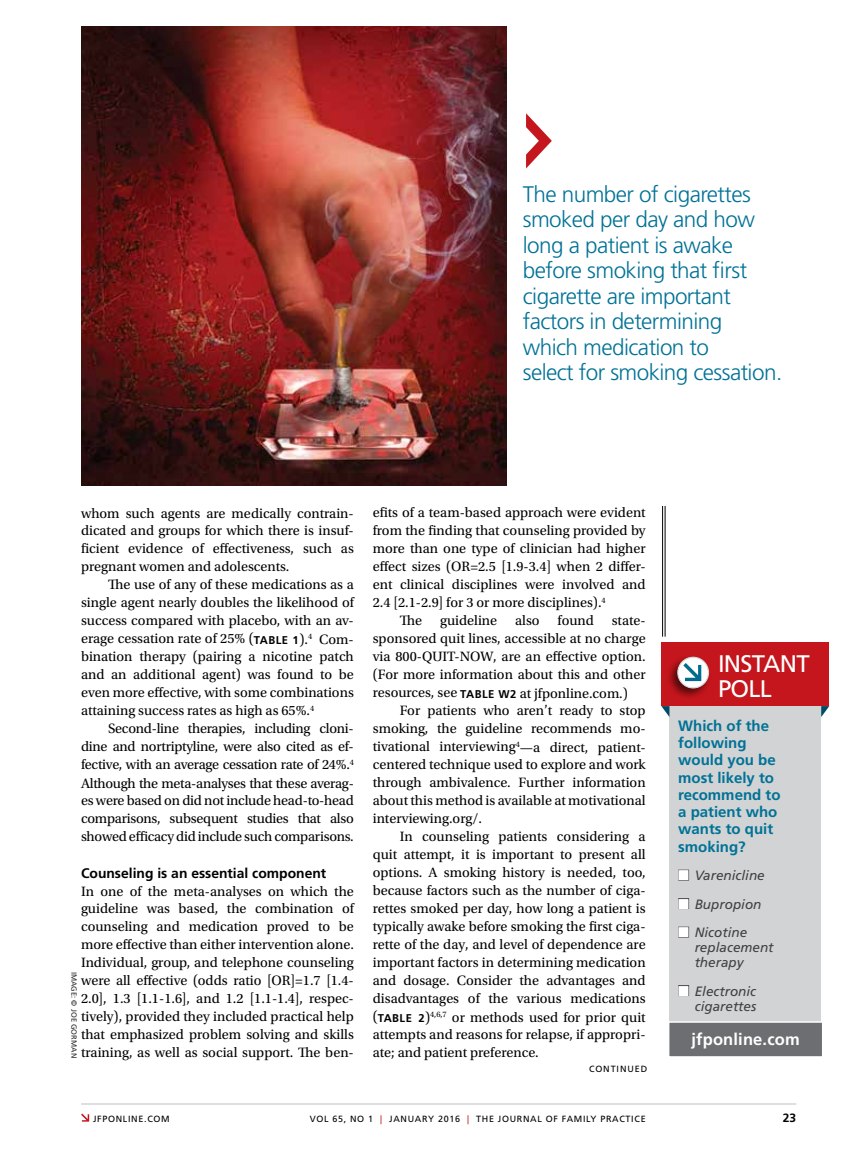
<style>
.page{position:relative;width:851px;height:1161px;background:#fff}
.page>*{position:absolute;margin:0;border:0;box-sizing:border-box;transform-origin:0 0}
.t1{font:24px/25.2px "Frutiger LT Std";letter-spacing:-.03em;color:#fff}
.t2{font:300 22.5px/25.5px "Frutiger LT Std";letter-spacing:-.025em;color:#007296}
.t3{font:700 16.5px "Frutiger LT Std";letter-spacing:.01em;color:#fff}
.t4{font:700 15px/17.2px "Frutiger LT Std";color:#007296}
.t5{font:14.25px/18px "Utopia Std";color:#000;text-align:justify}
.t6{font:700 13.8px "Frutiger LT Std";color:#000}
.t7{font:italic 13.5px/15px "Frutiger LT Std";color:#414042}
.t8{font:700 12px "Frutiger LT Std";color:#000}
.t9{font:9px "Frutiger LT Std";letter-spacing:.075em;color:#000}
.t10{font:9px "Frutiger LT Std";letter-spacing:.1em;color:#000}
.t11{font:7.5px "Frutiger LT Std";letter-spacing:.01em;color:#292829}
.s1{font-family:"Frutiger LT Std";font-weight:700;font-size:11.25px}
.s2{color:#fff}
.s3{color:#c4161c}
</style>
<div class="page">
<svg style="left:81px;top:1114px;width:8px;height:8px"></svg>
<hr style="left:81px;top:1104px;width:715px;height:1px;background:#bcbec0">
<svg style="left:526px;top:113px;width:26px;height:55px"></svg>
<hr style="left:664px;top:506px;width:1px;height:131px;background:#000">
<hr style="left:662px;top:506px;width:1px;height:131px;background:#000">
<svg style="left:821px;top:706px;width:8px;height:11px"></svg>
<div style="left:669px;top:654px;width:152px;height:387px;background:#d1d3d4"></div>
<div style="left:661px;top:642px;width:168px;height:64px;background:#c4161c"></div>
<div style="left:678px;top:870px;width:11px;height:10px;border:1px solid #414042"></div>
<div style="left:678px;top:898px;width:11px;height:11px;border:1px solid #414042"></div>
<div style="left:678px;top:927px;width:11px;height:10px;border:1px solid #414042"></div>
<div style="left:678px;top:985px;width:11px;height:11px;border:1px solid #414042"></div>
<svg style="left:661px;top:706px;width:8px;height:11px"></svg>
<div style="left:666px;top:654px;width:45px;height:46px;background:#000;opacity:.59"></div>
<svg style="left:677px;top:657px;width:31px;height:31px"></svg>
<div style="left:677px;top:657px;width:32px;height:32px;border:1px solid #d5d7d8;border-radius:50%"></div>
<svg style="left:683px;top:663px;width:18px;height:18px"></svg>
<div style="left:668px;top:1021px;width:155px;height:37px;background:#6d6e71;border:2px solid #fff"></div>
<img style="left:81px;top:26px;width:425px;height:459px">
<h2 class="t2" style="left:523px;top:182px;width:261px">The number of cigarettes smoked per day and how long a patient is awake before smoking that first cigarette are important factors in determining which medication to<br>select for smoking cessation.</h2>
<p class="t5" style="left:81px;top:504px;width:274px">whom such agents are medically contrain&shy;dicated and groups for which there is insuf&shy;ficient evidence of effectiveness, such as pregnant women and adolescents.</p>
<p class="t5" style="left:81px;top:576px;width:274px;text-indent:27px">The use of any of these medications as a single agent nearly doubles the likelihood of success compared with placebo, with an av&shy;erage cessation rate of 25% (<span class="s1">TABLE 1</span>).<sup>4</sup> Com&shy;bination therapy (pairing a nicotine patch and an additional agent) was found to be even more effective, with some combinations attaining success rates as high as 65%.<sup>4</sup></p>
<p class="t5" style="left:81px;top:720px;width:274px;text-indent:27px">Second-line therapies, including cloni&shy;dine and nortriptyline, were also cited as ef&shy;fective, with an average cessation rate of 24%.<sup>4<br></sup>Although the meta-analyses that these averag&shy;es were based on did not include head-to-head comparisons, subsequent studies that also showed efficacy did include such comparisons.</p>
<p class="t6" style="left:81px;top:865px;width:247px">Counseling is an essential component</p>
<p class="t5" style="left:81px;top:882px;width:274px">In one of the meta-analyses on which the guideline was based, the combination of counseling and medication proved to be more effective than either intervention alone.<br>Individual, group, and telephone counseling were all effective (odds ratio [OR]=1.7 [1.4- 2.0], 1.3 [1.1-1.6], and 1.2 [1.1-1.4], respec&shy;tively), provided they included practical help that emphasized problem solving and skills training, as well as social support. The ben-</p>
<p class="t11" style="left:79px;top:972px;width:88px;rotate:90deg">IMAGE: © JOE GORMAN</p>
<p class="t5" style="left:373px;top:504px;width:274px">efits of a team-based approach were evident</p>
<p class="t5" style="left:373px;top:522px;width:274px">from the finding that counseling provided by</p>
<p class="t5" style="left:373px;top:540px;width:274px">more than one type of clinician had higher</p>
<p class="t5" style="left:373px;top:558px;width:274px">effect sizes (OR=2.5 [1.9-3.4] when 2 differ-</p>
<p class="t5" style="left:373px;top:576px;width:274px">ent clinical disciplines were involved and</p>
<p class="t5" style="left:373px;top:594px;width:234px">2.4 [2.1-2.9] for 3 or more disciplines).<sup>4</sup></p>
<p class="t5" style="left:400px;top:612px;width:24px">The</p>
<p class="t5" style="left:440px;top:612px;width:59px">guideline</p>
<p class="t5" style="left:515px;top:612px;width:26px">also</p>
<p class="t5" style="left:557px;top:612px;width:38px">found</p>
<p class="t5" style="left:373px;top:612px;width:274px;text-indent:239px">state&shy;sponsored quit lines, accessible at no charge via 800-QUIT-NOW, are an effective option. (For more information about this and other resources, see <span class="s1">TABLE W2</span> at jfponline.com.)</p>
<p class="t5" style="left:373px;top:702px;width:274px;text-indent:27px">For patients who aren’t ready to stop smoking, the guideline recommends mo&shy;tivational interviewing<sup>4</sup>—a direct, patient&shy;centered technique used to explore and work through ambivalence. Further information about this method is available at motivational interviewing.org/.</p>
<p class="t5" style="left:373px;top:828px;width:274px;text-indent:27px">In counseling patients considering a quit attempt, it is important to present all options. A smoking history is needed, too, because factors such as the number of ciga&shy;rettes smoked per day, how long a patient is typically awake before smoking the first ciga&shy;rette of the day, and level of dependence are important factors in determining medication and dosage. Consider the advantages and disadvantages of the various medications (<span class="s1">TABLE 2</span>)<sup>4,6,7</sup> or methods used for prior quit attempts and reasons for relapse, if appropri&shy;ate; and patient preference.</p>
<p class="t10" style="left:589px;top:1064px;width:60px">CONTINUED</p>
<h1 class="t1" style="left:718px;top:651px;width:93px">INSTANT<br>POLL</h1>
<p class="t4" style="left:678px;top:717px;width:104px">Which of the following would you be most likely to recommend to a patient who wants to quit smoking?</p>
<p class="t7" style="left:678px;top:868px;width:88px"><span class="s2">■</span> Varenicline</p>
<p class="t7" style="left:678px;top:896px;width:85px"><span class="s2">■</span> Bupropion</p>
<p class="t7" style="left:694px;top:925px;width:80px;text-indent:-16px"><span class="s2">■</span> Nicotine replacement therapy</p>
<p class="t7" style="left:678px;top:983px;width:80px;text-align:right"><span class="s2">■</span> Electronic cigarettes</p>
<p class="t3" style="left:691px;top:1029px;width:110px">jfponline.com</p>
<p class="t9" style="left:93px;top:1113px;width:78px">JFPONLINE.COM</p>
<p class="t9" style="left:310px;top:1113px;width:337px">VOL 65, NO 1 <span class="s3">|</span> JANUARY 2016 <span class="s3">|</span> THE JOURNAL OF FAMILY PRACTICE</p>
<p class="t8" style="left:782px;top:1111px;width:15px">23</p>
</div>
